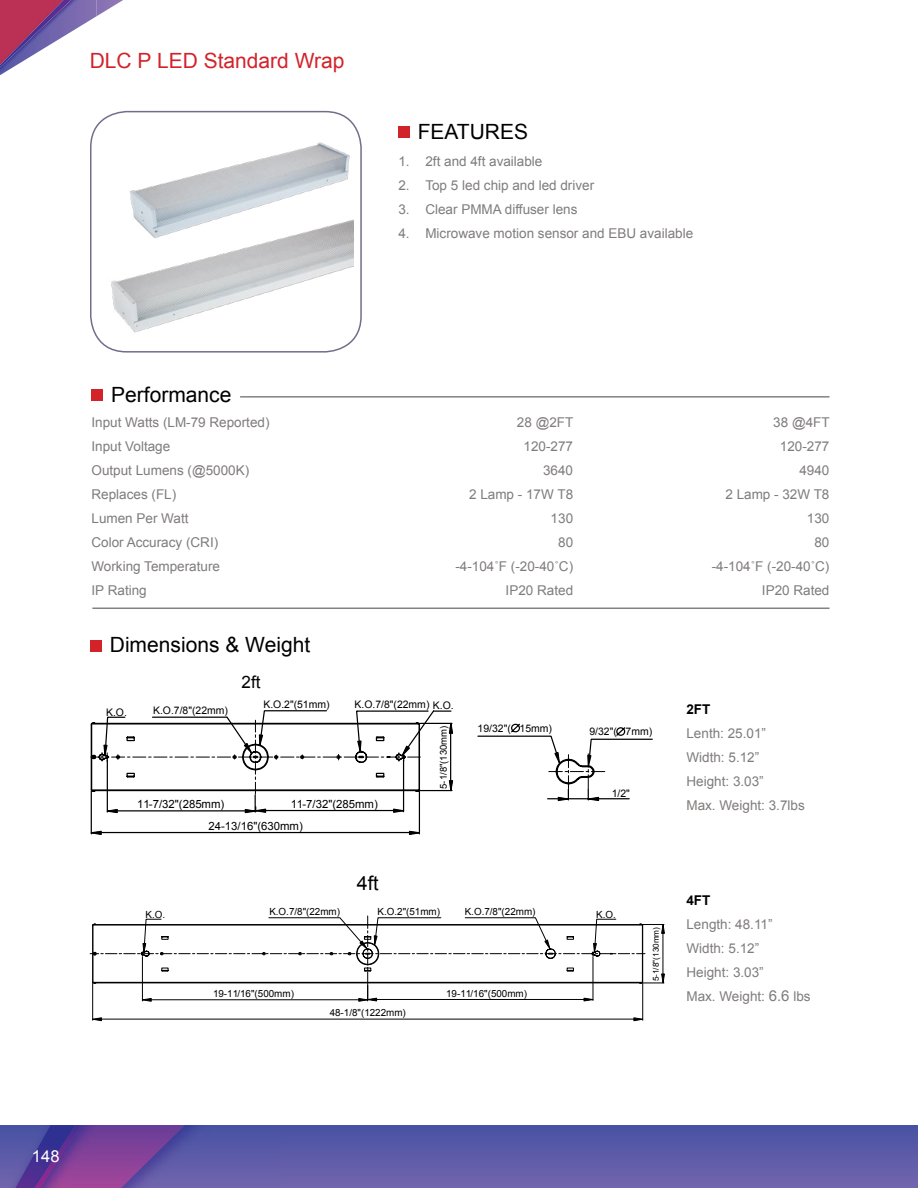
<style>
.page{position:relative;width:918px;height:1188px;background:#fff}
.page>*{position:absolute;margin:0;border:0;box-sizing:border-box;transform-origin:0 0}
.t1{font:21px "Arial";color:#000}
.t2{font:21px "Arial";color:#d2232a}
.t3{font:19.65px "Arial";color:#000}
.t4{font:17.1px "Arial";color:#000}
.t5{font:16.5px "Arial";color:#fff}
.t6{font:13.5px/24px "Arial";color:#7f7c7b}
.t7{font:700 13.5px "Arial";color:#000}
.t8{font:11.4px/22px "Arial";color:#000}
.t9{font:10.35px "Arial";color:#000}
.t10{font:9.9px "Arial";color:#000}
.t11{font:9.45px "Arial";color:#000}
.t12{font:8.25px "Arial";color:#000}
.s1{font-size:15px}
</style>
<div class="page">
<svg style="left:0;top:0;width:123px;height:75px"></svg>
<div style="left:0;top:1125px;width:918px;height:63px;background:linear-gradient(to bottom,#4851a3,#7365ad)"></div>
<img style="left:185px;top:1125px;width:96px;height:63px">
<img style="left:81px;top:1125px;width:104px;height:63px">
<svg style="left:0;top:1125px;width:81px;height:63px"></svg>
<svg style="left:917px;top:1125px;width:1px;height:63px"></svg>
<div style="left:90px;top:111px;width:272px;height:242px;border:2px solid #736c8b;border-radius:36px"></div>
<div style="left:398px;top:126px;width:12px;height:12px;background:#d2232a"></div>
<div style="left:90px;top:640px;width:12px;height:11px;background:#d2232a"></div>
<hr style="left:102px;top:832px;width:307px;height:1px;background:#000">
<hr style="left:419px;top:791px;width:1px;height:43px;background:#000">
<hr style="left:91px;top:791px;width:1px;height:43px;background:#000">
<svg style="left:90px;top:830px;width:13px;height:5px"></svg>
<svg style="left:408px;top:830px;width:12px;height:5px"></svg>
<svg style="left:90px;top:710px;width:364px;height:104px"></svg>
<svg style="left:477px;top:723px;width:176px;height:78px"></svg>
<img style="left:130px;top:142px;width:220px;height:50px">
<img style="left:94px;top:192px;width:259px;height:161px">
<div style="left:92px;top:389px;width:11px;height:12px;background:#d2232a"></div>
<hr style="left:240px;top:396px;width:589px;height:2px;background:#808285">
<hr style="left:92px;top:608px;width:737px;height:1px;background:#808285">
<hr style="left:102px;top:1019px;width:532px;height:1px;background:#000">
<hr style="left:92px;top:983px;width:1px;height:37px;background:#000">
<hr style="left:642px;top:983px;width:1px;height:37px;background:#000">
<svg style="left:633px;top:1017px;width:11px;height:5px"></svg>
<svg style="left:92px;top:1017px;width:10px;height:5px"></svg>
<svg style="left:90px;top:916px;width:575px;height:86px"></svg>
<h1 class="t2" style="left:90px;top:47px;width:256px">DLC P LED Standard Wrap</h1>
<h1 class="t1" style="left:418px;top:117px;width:112px">FEATURES</h1>
<p class="t6" style="left:398px;top:150px;width:146px">1. 2ft and 4ft available</p>
<p class="t6" style="left:398px;top:174px;width:197px">2. Top 5 led chip and led driver</p>
<p class="t6" style="left:398px;top:198px;width:181px">3. Clear PMMA diffuser lens</p>
<p class="t6" style="left:398px;top:222px;width:296px">4. Microwave motion sensor and EBU available</p>
<h1 class="t1" style="left:111px;top:381px;width:122px">Performance</h1>
<p class="t6" style="left:92px;top:410px;width:180px">Input Watts (LM-79 Reported)<br>Input Voltage<br>Output Lumens (@5000K)<br>Replaces (FL)<br>Lumen Per Watt<br>Color Accuracy (CRI)<br>Working Temperature<br>IP Rating</p>
<p class="t6" style="left:455px;top:410px;width:120px;text-align:right">28 @2FT<br>120-277<br>3640<br>2 Lamp - 17W T8<br>130<br>80<br>-4-104˚F (-20-40˚C)<br>IP20 Rated</p>
<h1 class="t1" style="left:110px;top:631px;width:202px">Dimensions &amp; Weight</h1>
<p class="t9" style="left:106px;top:705px;width:22px">K.O.</p>
<p class="t9" style="left:153px;top:704px;width:76px">K.O.7/8"(22mm)</p>
<p class="t4" style="left:242px;top:671px;width:20px">2ft</p>
<p class="t9" style="left:263px;top:698px;width:68px">K.O.2"(51mm)</p>
<p class="t9" style="left:355px;top:698px;width:101px">K.O.7/8"(22mm) K.O.</p>
<p class="t11" style="left:437px;top:789px;width:64px;rotate:-90deg">5-1/8"(130mm)</p>
<p class="t8" style="left:137px;top:793px;width:89px">11-7/32"(285mm)</p>
<p class="t8" style="left:208px;top:793px;width:171px;text-indent:82px">11-7/32"(285mm)<br>24-13/16"(630mm)</p>
<p class="t9" style="left:478px;top:721px;width:76px">19/32"( 15mm)</p>
<p class="t9" style="left:589px;top:724px;width:64px">9/32"( 7mm)</p>
<p class="t9" style="left:612px;top:787px;width:20px">1/2"</p>
<h2 class="t3" style="left:357px;top:870px;width:23px">4ft</h2>
<p class="t10" style="left:378px;top:905px;width:64px">K.O.2"(51mm)</p>
<p class="t10" style="left:465px;top:905px;width:72px">K.O.7/8"(22mm)</p>
<p class="t10" style="left:146px;top:908px;width:21px">K.O.</p>
<p class="t10" style="left:269px;top:905px;width:72px">K.O.7/8"(22mm)</p>
<p class="t10" style="left:596px;top:908px;width:21px">K.O.</p>
<p class="t10" style="left:213px;top:987px;width:82px">19-11/16"(500mm)</p>
<p class="t10" style="left:446px;top:987px;width:82px">19-11/16"(500mm)</p>
<p class="t10" style="left:330px;top:1006px;width:78px">48-1/8"(1222mm)</p>
<p class="t12" style="left:650px;top:981px;width:56px;rotate:-90deg">5-1/8"(130mm)</p>
<p class="t6" style="left:712px;top:410px;width:120px;text-align:right">38 @4FT<br>120-277<br>4940<br>2 Lamp - 32W T8<br>130<br>80<br>-4-104˚F (-20-40˚C)<br>IP20 Rated</p>
<p class="t7" style="left:686px;top:701px;width:26px">2FT</p>
<p class="t6" style="left:686px;top:722px;width:120px">Lenth: 25.01”<br>Width: 5.12”<br>Height: 3.03”<br>Max. Weight: 3.7lbs</p>
<p class="t7" style="left:686px;top:892px;width:26px">4FT</p>
<p class="t6" style="left:686px;top:913px;width:126px">Length: 48.11”<br>Width: 5.12”<br>Height: 3.03”<br>Max. Weight: <span class="s1">6.6</span> lbs</p>
<p class="t5" style="left:32px;top:1145px;width:29px">148</p>
</div>
